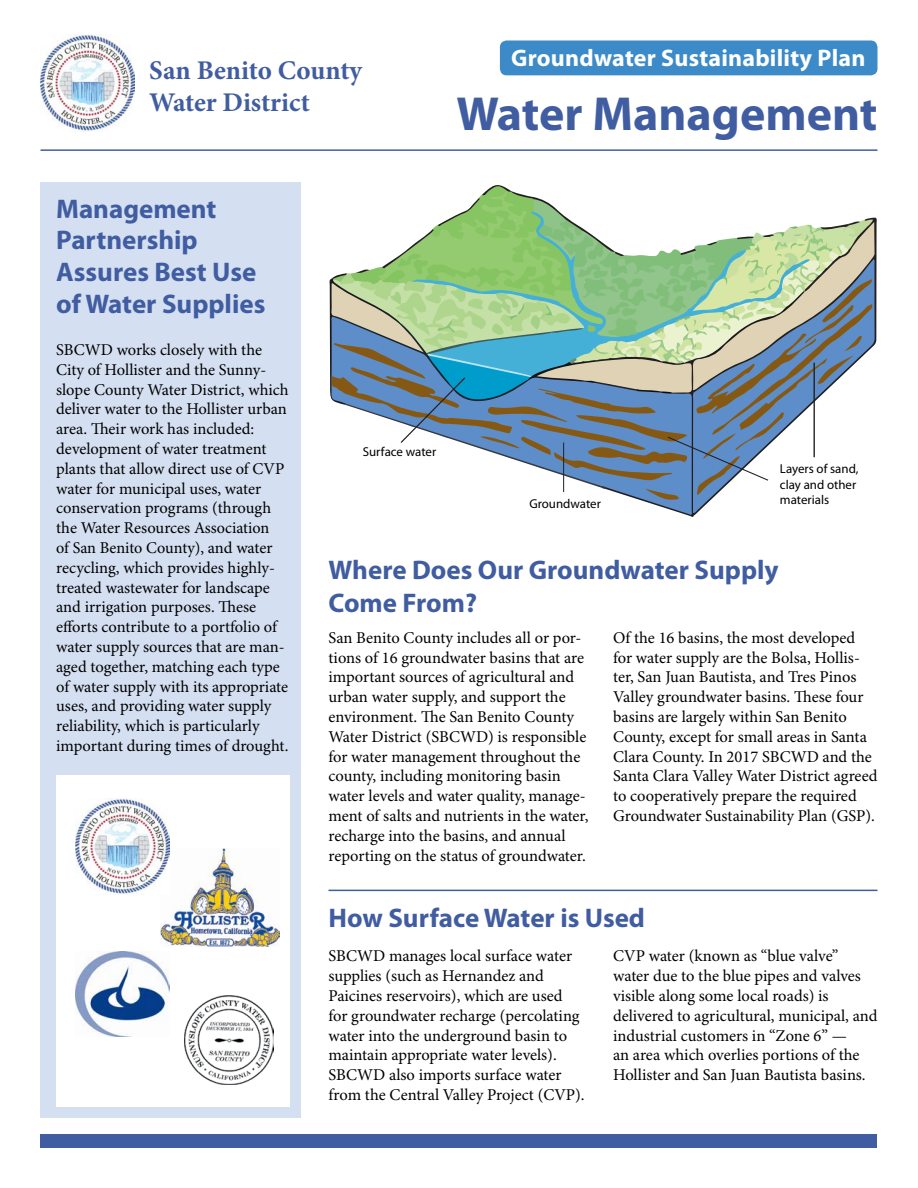
<style>
.page{position:relative;width:918px;height:1188px;background:#fff}
.page>*{position:absolute;margin:0;border:0;box-sizing:border-box;transform-origin:0 0}
.t1{font:700 48px "Myriad Pro";color:#415da1}
.t2{font:700 27px/31.5px "Myriad Pro";color:#415da1}
.t3{font:700 27px/32.4px "Minion Pro";letter-spacing:-.005em;color:#415da1}
.t4{font:700 24px "Myriad Pro";letter-spacing:.01em;color:#fff}
.t5{font:16.5px/19.8px "Minion Pro";letter-spacing:-.005em;color:#000}
.t6{font:12.9px/15.5px "Myriad Pro";color:#000}
</style>
<div class="page">
<div style="left:40px;top:183px;width:262px;height:935px;background:#d4dff1"></div>
<img style="left:40px;top:35px;width:95px;height:97px">
<div style="left:500px;top:40px;width:378px;height:35px;background:#3c8bc8;border-radius:7px"></div>
<div style="left:40px;top:1134px;width:838px;height:14px;background:#415da1"></div>
<hr style="left:40px;top:149px;width:838px;height:2px;background:#415da1">
<hr style="left:328px;top:890px;width:550px;height:1px;background:#415da1">
<svg style="left:329px;top:185px;width:547px;height:332px"></svg>
<div style="left:56px;top:775px;width:233px;height:332px;background:#fff"></div>
<img style="left:75px;top:952px;width:94px;height:84px">
<img style="left:160px;top:848px;width:120px;height:98px">
<img style="left:184px;top:995px;width:90px;height:90px">
<img style="left:75px;top:798px;width:95px;height:97px">
<h2 class="t3" style="left:149px;top:55px;width:214px">San Benito County<br>Water District</h2>
<h3 class="t4" style="left:511px;top:45px;width:356px">Groundwater Sustainability Plan</h3>
<h1 class="t1" style="left:456px;top:87px;width:423px">Water Management</h1>
<h2 class="t2" style="left:56px;top:193px;width:211px">Management<br>Partnership<br>Assures Best Use of Water Supplies</h2>
<p class="t5" style="left:56px;top:341px;width:234px">SBCWD works closely with the City of Hollister and the Sunny&shy;slope County Water District, which deliver water to the Hollister urban area. Their work has included: development of water treatment plants that allow direct use of CVP water for municipal uses, water conservation programs (through the Water Resources Association<br>of San Benito County), and water recycling, which provides highly&shy;treated wastewater for landscape and irrigation purposes. These efforts contribute to a portfolio of water supply sources that are man&shy;aged together, matching each type of water supply with its appropriate uses, and providing water supply reliability, which is particularly important during times of drought.</p>
<p class="t6" style="left:363px;top:445px;width:75px">Surface water</p>
<p class="t6" style="left:529px;top:496px;width:73px">Groundwater</p>
<p class="t6" style="left:780px;top:462px;width:80px">Layers of sand, clay and other materials</p>
<h2 class="t2" style="left:328px;top:554px;width:452px;line-height:32.4px">Where Does Our Groundwater Supply<br>Come From?</h2>
<p class="t5" style="left:328px;top:628px;width:261px">San Benito County includes all or por&shy;tions of 16 groundwater basins that are important sources of agricultural and urban water supply, and support the environment. The San Benito County Water District (SBCWD) is responsible for water management throughout the county, including monitoring basin water levels and water quality, manage&shy;ment of salts and nutrients in the water, recharge into the basins, and annual reporting on the status of groundwater.</p>
<p class="t5" style="left:613px;top:628px;width:266px">Of the 16 basins, the most developed for water supply are the Bolsa, Hollis&shy;ter, San Juan Bautista, and Tres Pinos Valley groundwater basins. These four basins are largely within San Benito County, except for small areas in Santa Clara County. In 2017 SBCWD and the Santa Clara Valley Water District agreed to cooperatively prepare the required Groundwater Sustainability Plan (GSP).</p>
<h2 class="t2" style="left:328px;top:903px;width:318px">How Surface Water is Used</h2>
<p class="t5" style="left:328px;top:947px;width:258px">SBCWD manages local surface water supplies (such as Hernandez and Paicines reservoirs), which are used for groundwater recharge (percolating water into the underground basin to maintain appropriate water levels).<br>SBCWD also imports surface water from the Central Valley Project (CVP).</p>
<p class="t5" style="left:613px;top:947px;width:266px">CVP water (known as “blue valve” water due to the blue pipes and valves visible along some local roads) is delivered to agricultural, municipal, and industrial customers in “Zone 6” —<br>an area which overlies portions of the Hollister and San Juan Bautista basins.</p>
</div>
